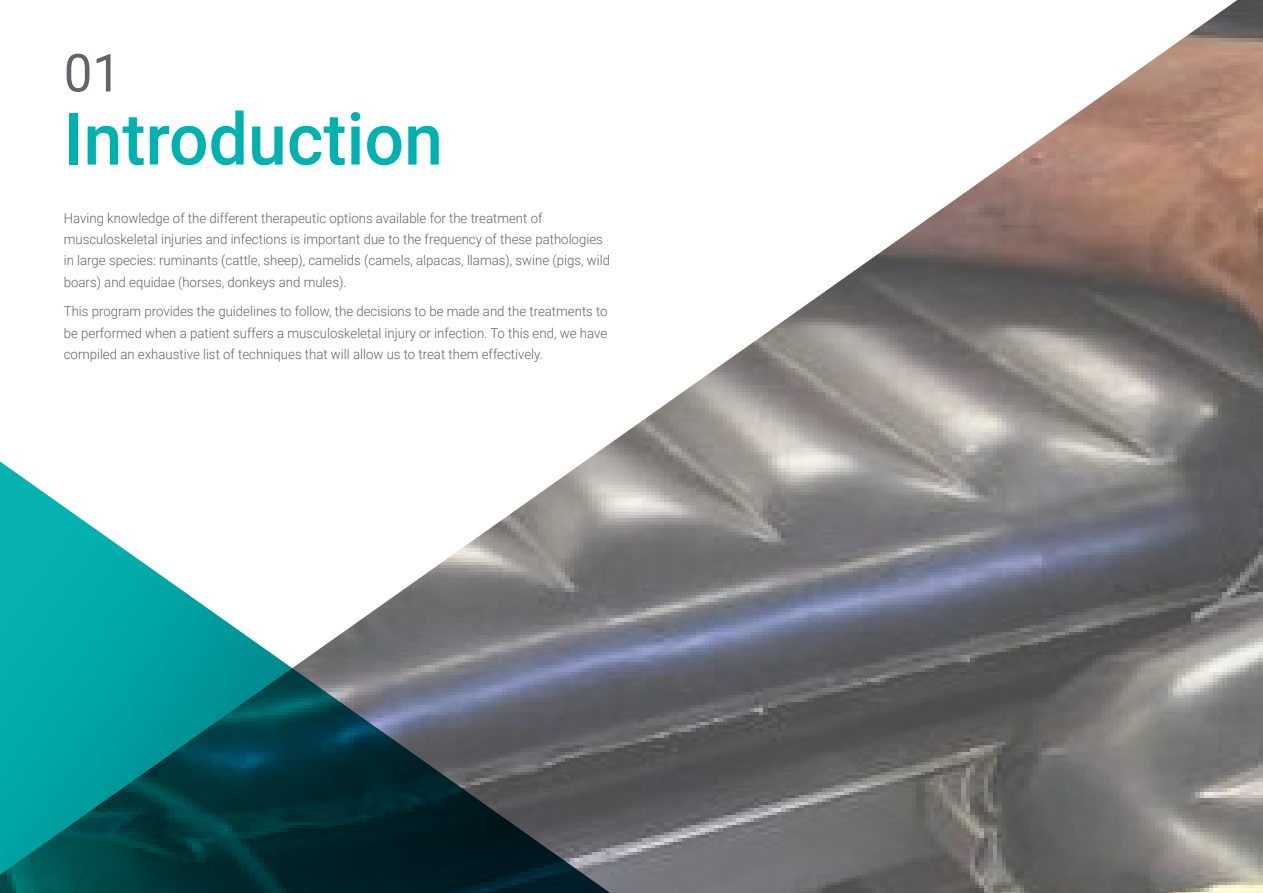
<style>
.page{position:relative;width:1263px;height:893px;background:#fff}
.page>*{position:absolute;margin:0;border:0;box-sizing:border-box;transform-origin:0 0}
.t1{font:500 72px "Roboto";color:#00b2af}
.t2{font:52.5px "Roboto";color:#61646a}
.t3{font:300 13.65px/21.1px "Roboto";color:#61646a}
</style>
<div class="page">
<img style="left:607px;top:0;width:656px;height:893px">
<svg style="left:0;top:446px;width:640px;height:447px"></svg>
<h2 class="t2" style="left:64px;top:36px;width:59px">01</h2>
<h1 class="t1" style="left:64px;top:89px;width:381px">Introduction</h1>
<p class="t3" style="left:64px;top:207px;width:548px">Having knowledge of the different therapeutic options available for the treatment of musculoskeletal injuries and infections is important due to the frequency of these pathologies in large species: ruminants (cattle, sheep), camelids (camels, alpacas, llamas), swine (pigs, wild boars) and equidae (horses, donkeys and mules).</p>
<p class="t3" style="left:64px;top:300px;width:545px;text-align:justify">This program provides the guidelines to follow, the decisions to be made and the treatments to be performed when a patient suffers a musculoskeletal injury or infection. To this end, we have compiled an exhaustive list of techniques that will allow us to treat them effectively.</p>
</div>
